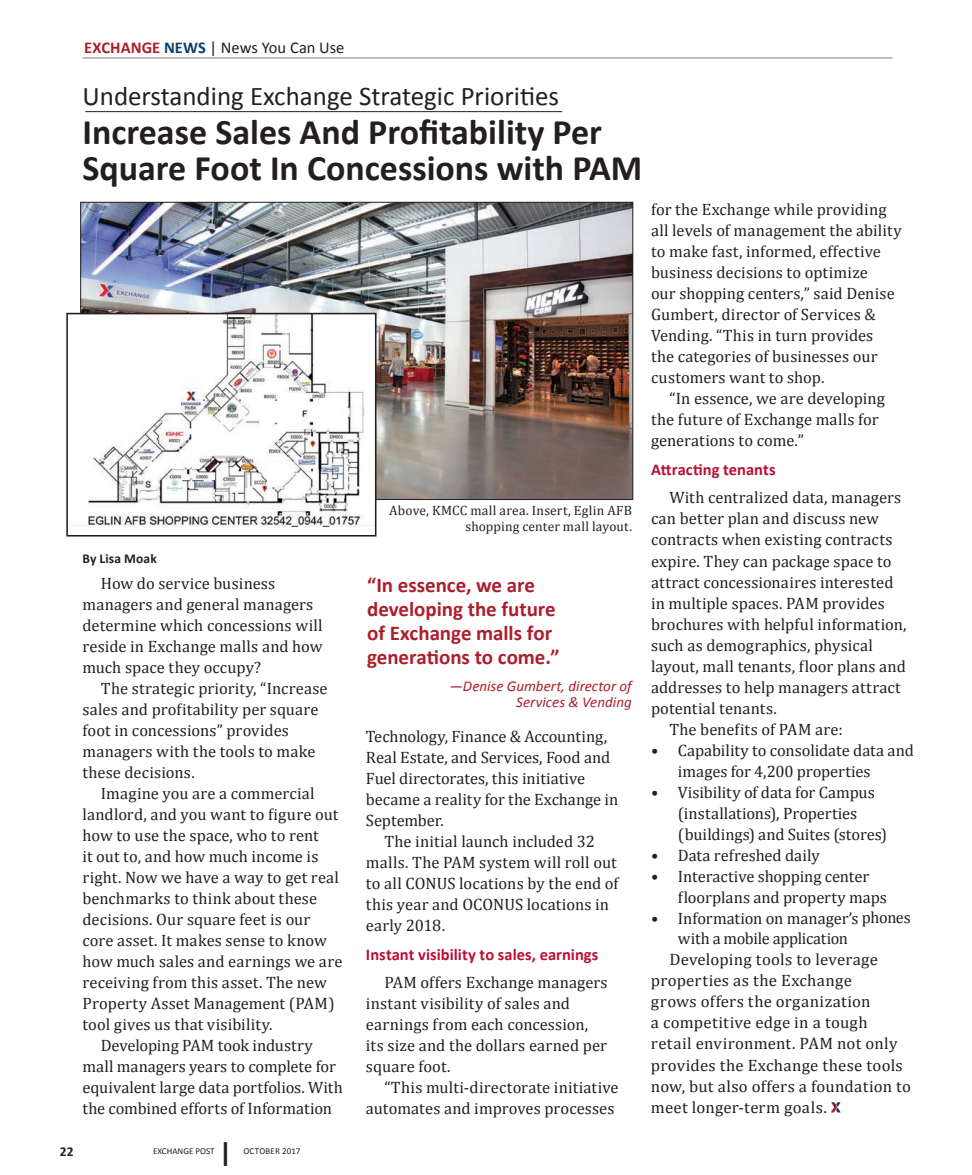
<style>
.page{position:relative;width:972px;height:1175px;background:#fff}
.page>*{position:absolute;margin:0;border:0;box-sizing:border-box;transform-origin:0 0}
.t1{font:700 36px/36px "Calibri";color:#231f20}
.t2{font:27px "Calibri";color:#231f20}
.t3{font:700 27px "Calibri";color:#231f20}
.t4{font:700 21px/24px "Calibri";letter-spacing:-.005em;color:#ac1e2c}
.t5{font:16.5px/21px "Cambria";letter-spacing:.005em;color:#231f20}
.t6{font:700 16.5px "Calibri";color:#b90f36}
.t7{font:16.5px "Calibri";color:#231f20}
.t8{font:16.5px "Cambria";letter-spacing:.025em;color:#231f20}
.t9{font:16.5px "Cambria";letter-spacing:-.025em;color:#231f20}
.t10{font:italic 15px/16.5px "Calibri";color:#ac1e2c;text-align:right}
.t11{font:13.5px/16.5px "Cambria";letter-spacing:.015em;color:#231f20;text-align:right}
.t12{font:700 13.5px "Calibri";letter-spacing:.01em;color:#231f20}
.t13{font:9px "Calibri";color:#231f20}
.s1{font-weight:700;color:#ac1e2c}
.s2{font-weight:700;color:#0c3f6a}
</style>
<div class="page">
<img style="left:83px;top:204px;width:548px;height:294px">
<hr style="left:82px;top:57px;width:810px;height:2px;background:#a8a9ad">
<hr style="left:85px;top:111px;width:477px;height:1px;background:#231f20">
<svg style="left:831px;top:1102px;width:10px;height:10px"></svg>
<img style="left:83px;top:316px;width:291px;height:210px">
<div style="left:66px;top:313px;width:311px;height:223px;border:2px solid #231f20"></div>
<p class="t7" style="left:84px;top:37px;width:262px"><span class="s1">EXCHANGE</span> <span class="s2">NEWS</span> | News You Can Use</p>
<h2 class="t2" style="left:82px;top:79px;width:478px">Understanding Exchange Strategic Priorities</h2>
<h1 class="t1" style="left:82px;top:112px;width:561px">Increase Sales And Profitability Per<br>Square Foot In Concessions with PAM</h1>
<p class="t12" style="left:82px;top:550px;width:76px">By Lisa Moak</p>
<p class="t5" style="left:82px;top:572px;width:242px;text-indent:18px">How do service business managers and general managers determine which concessions will reside in Exchange malls and how much space they occupy?</p>
<p class="t5" style="left:82px;top:677px;width:247px;text-indent:18px">The strategic priority, “Increase sales and profitability per square foot in concessions” provides managers with the tools to make these decisions.</p>
<p class="t5" style="left:101px;top:782px;width:215px">Imagine you are a commercial</p>
<p class="t5" style="left:82px;top:803px;width:257px">landlord, and you want to figure out</p>
<p class="t5" style="left:82px;top:824px;width:238px">how to use the space, who to rent</p>
<p class="t5" style="left:82px;top:845px;width:238px">it out to, and how much income is</p>
<p class="t5" style="left:82px;top:866px;width:258px">right. Now we have a way to get real</p>
<p class="t5" style="left:82px;top:887px;width:236px">benchmarks to think about these</p>
<p class="t5" style="left:82px;top:908px;width:229px">decisions. Our square feet is our</p>
<p class="t5" style="left:82px;top:929px;width:246px">core asset. It makes sense to know</p>
<p class="t5" style="left:82px;top:950px;width:261px">how much sales and earnings we are</p>
<p class="t5" style="left:82px;top:971px;width:246px">receiving from this asset. The new</p>
<p class="t5" style="left:82px;top:992px;width:254px">Property Asset Management (PAM)</p>
<p class="t5" style="left:82px;top:1013px;width:192px">tool gives us that visibility.</p>
<p class="t5" style="left:101px;top:1034px;width:214px">Developing PAM took industry</p>
<p class="t5" style="left:82px;top:1055px;width:255px">mall managers years to complete for</p>
<p class="t5" style="left:82px;top:1076px;width:262px">equivalent large data portfolios. With</p>
<p class="t5" style="left:82px;top:1097px;width:251px">the combined efforts of Information</p>
<p class="t12" style="left:60px;top:1142px;width:15px">22</p>
<h2 class="t3" style="left:219px;top:1135px;width:14px">|</h2>
<p class="t13" style="left:153px;top:1145px;width:63px">EXCHANGE POST</p>
<p class="t13" style="left:243px;top:1145px;width:59px">OCTOBER 2017</p>
<p class="t11" style="left:389px;top:502px;width:244px">Above, KMCC mall area. Insert, Eglin AFB shopping center mall layout.</p>
<p class="t4" style="left:367px;top:571px;width:194px">“In essence, we are developing the future of Exchange malls for generations to come.”</p>
<p class="t10" style="left:450px;top:677px;width:184px">—Denise Gumbert, director of<br>Services &amp; Vending</p>
<p class="t5" style="left:366px;top:726px;width:254px">Technology, Finance &amp; Accounting,<br>Real Estate, and Services, Food and<br>Fuel directorates, this initiative became a reality for the Exchange in<br>September.</p>
<p class="t5" style="left:366px;top:831px;width:254px;text-indent:18px">The initial launch included 32 malls. The PAM system will roll out to all CONUS locations by the end of this year and OCONUS locations in early 2018.</p>
<p class="t6" style="left:366px;top:944px;width:234px">Instant visibility to sales, earnings</p>
<p class="t5" style="left:366px;top:972px;width:243px;text-indent:18px">PAM offers Exchange managers instant visibility of sales and earnings from each concession, its size and the dollars earned per square foot.</p>
<p class="t5" style="left:366px;top:1077px;width:254px;text-align:right">“This multi-directorate initiative automates and improves processes</p>
<p class="t5" style="left:651px;top:199px;width:252px">for the Exchange while providing all levels of management the ability to make fast, informed, effective business decisions to optimize<br>our shopping centers,” said Denise<br>Gumbert, director of Services &amp;<br>Vending. “This in turn provides<br>the categories of businesses our customers want to shop.</p>
<p class="t5" style="left:651px;top:388px;width:235px;text-indent:18px">“In essence, we are developing the future of Exchange malls for generations to come.”</p>
<p class="t6" style="left:651px;top:459px;width:126px">Attracting tenants</p>
<p class="t5" style="left:669px;top:487px;width:233px">With centralized data, managers</p>
<p class="t5" style="left:651px;top:508px;width:230px">can better plan and discuss new</p>
<p class="t5" style="left:651px;top:529px;width:243px">contracts when existing contracts</p>
<p class="t5" style="left:651px;top:550px;width:242px">expire. They can package space to</p>
<p class="t5" style="left:651px;top:571px;width:244px">attract concessionaires interested</p>
<p class="t5" style="left:651px;top:592px;width:235px">in multiple spaces. PAM provides</p>
<p class="t5" style="left:651px;top:613px;width:257px">brochures with helpful information,</p>
<p class="t5" style="left:651px;top:634px;width:223px">such as demographics, physical</p>
<p class="t5" style="left:651px;top:655px;width:256px">layout, mall tenants, floor plans and</p>
<p class="t5" style="left:651px;top:676px;width:251px">addresses to help managers attract</p>
<p class="t5" style="left:651px;top:697px;width:127px">potential tenants.</p>
<p class="t5" style="left:669px;top:718px;width:175px">The benefits of PAM are:</p>
<p class="t5" style="left:678px;top:739px;width:237px;text-indent:-27px">• Capability to consolidate data and images for 4,200 properties</p>
<p class="t5" style="left:678px;top:781px;width:211px;text-indent:-27px">• Visibility of data for Campus (installations), Properties (buildings) and Suites (stores)</p>
<p class="t5" style="left:651px;top:844px;width:170px">• Data refreshed daily</p>
<p class="t5" style="left:678px;top:865px;width:210px;text-indent:-27px">• Interactive shopping center floorplans and property maps</p>
<p class="t5" style="left:651px;top:907px;width:261px">• Information on manager’s phones</p>
<p class="t9" style="left:678px;top:929px;width:172px">with a mobile application</p>
<p class="t5" style="left:669px;top:949px;width:210px">Developing tools to leverage</p>
<p class="t5" style="left:651px;top:970px;width:202px">properties as the Exchange</p>
<p class="t8" style="left:651px;top:992px;width:221px">grows offers the organization</p>
<p class="t5" style="left:651px;top:1012px;width:218px">a competitive edge in a tough</p>
<p class="t5" style="left:651px;top:1033px;width:248px">retail environment. PAM not only</p>
<p class="t5" style="left:651px;top:1054px;width:253px">provides the Exchange these tools</p>
<p class="t5" style="left:651px;top:1075px;width:262px">now, but also offers a foundation to</p>
<p class="t5" style="left:651px;top:1096px;width:177px">meet longer-term goals.</p>
</div>
